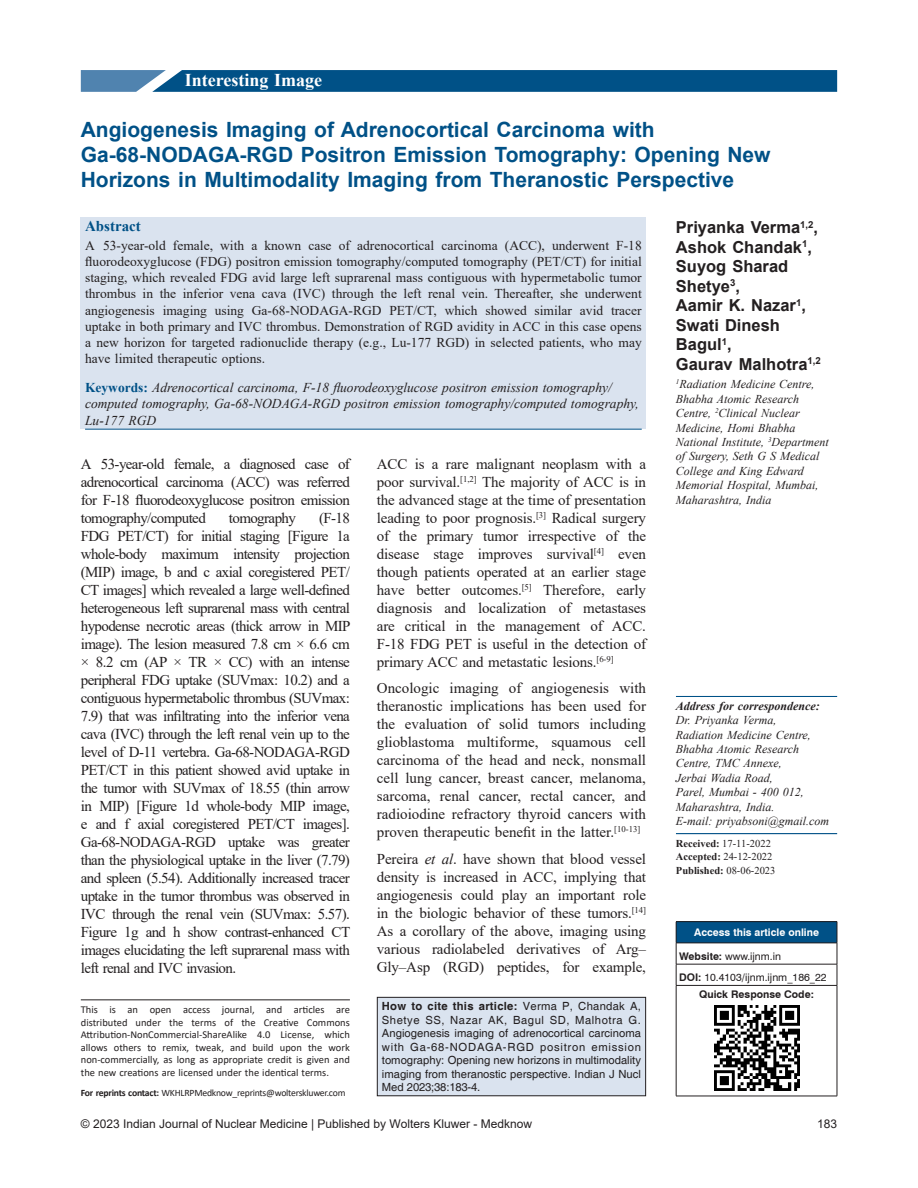
<style>
.page{position:relative;width:918px;height:1188px;background:#fff}
.page>*{position:absolute;margin:0;border:0;box-sizing:border-box;transform-origin:0 0}
.AT{font:700 21px/25.2px "Arial";color:#005187}
.AH{font:700 18px "Times New Roman";color:#fff}
.AU{font:700 16.5px/19.5px "Arial";color:#231f20}
.TX{font:15px/18px "Times New Roman";letter-spacing:-.01em;color:#231f20;text-align:justify}
.TX-2{font:15px "Times New Roman";letter-spacing:-.04em;color:#231f20}
.ABSH{font:700 15px "Times New Roman";color:#005187}
.ABS{font:13.5px/16.2px "Times New Roman";color:#231f20;text-align:justify}
.KWD{font:italic 13.5px/16.2px "Times New Roman";color:#231f20}
.AFF{font:italic 12px/14.4px "Times New Roman";color:#231f20}
.ADD{font:italic 12px/14.4px "Times New Roman";color:#231f20}
.t1{font:12px "Arial";color:#231f20}
.HTC{font:11.25px/13.5px "Helvetica";color:#231f20;text-align:justify}
.TX-3{font:10.5px/12.6px "Calibri";color:#231f20;text-align:justify}
.HIS{font:10.5px "Times New Roman";color:#231f20}
.DOI{font:10.5px "Swiss 721 BT";color:#231f20}
.ATAO{font:700 10.5px "Swiss 721 BT";color:#fff}
.HIS-2{font:700 10.5px "Times New Roman";color:#231f20}
.Website{font:10.5px "Swiss 721 BT";color:#231f20}
.QRC{font:700 10.5px "Swiss 721 BT";color:#231f20}
.TX-4{font:9.75px "Calibri";letter-spacing:-.025em;color:#231f20}
.s1{font-weight:700;font-style:normal;color:#005187}
.s2{font-weight:700}
.s3{font-style:italic}
.s4{font-weight:400}
</style>
<div class="page">
<hr style="left:676px;top:696px;width:161px;height:1px;background:#005187">
<hr style="left:676px;top:833px;width:161px;height:1px;background:#005187">
<div style="left:676px;top:922px;width:161px;height:21px;background:#005187"></div>
<hr style="left:676px;top:943px;width:161px;height:1px;background:#231f20">
<hr style="left:676px;top:964px;width:161px;height:1px;background:#231f20">
<hr style="left:676px;top:985px;width:161px;height:1px;background:#231f20">
<hr style="left:676px;top:921px;width:161px;height:1px;background:#231f20">
<svg style="left:676px;top:922px;width:1px;height:63px"></svg>
<svg style="left:837px;top:922px;width:1px;height:63px"></svg>
<hr style="left:676px;top:986px;width:1px;height:110px;background:#231f20">
<hr style="left:837px;top:986px;width:1px;height:110px;background:#231f20">
<hr style="left:676px;top:1096px;width:161px;height:1px;background:#231f20">
<img style="left:714px;top:1005px;width:85px;height:85px">
<div style="left:81px;top:217px;width:565px;height:212px;background:#dae3ef"></div>
<hr style="left:85px;top:429px;width:557px;height:1px;background:#005187">
<svg style="left:81px;top:70px;width:756px;height:22px;background:#0f5a8e"></svg>
<div style="left:377px;top:997px;width:269px;height:99px;background:#dae3ef"></div>
<div style="left:377px;top:997px;width:269px;height:99px;border:1px solid #231f20"></div>
<hr style="left:81px;top:999px;width:269px;height:1px;background:#231f20">
<p class="AH" style="left:185px;top:67px;width:139px">Interesting Image</p>
<p class="AT" style="left:81px;top:117px;width:691px">Angiogenesis Imaging of Adrenocortical Carcinoma with<br>Ga‑68‑NODAGA‑RGD Positron Emission Tomography: Opening New<br>Horizons in Multimodality Imaging from Theranostic Perspective</p>
<p class="ABSH" style="left:85px;top:216px;width:57px">Abstract</p>
<p class="ABS" style="left:85px;top:237px;width:558px">A 53‑year‑old female, with a known case of adrenocortical carcinoma (ACC), underwent F‑18 fluorodeoxyglucose (FDG) positron emission tomography/computed tomography (PET/CT) for initial staging, which revealed FDG avid large left suprarenal mass contiguous with hypermetabolic tumor thrombus in the inferior vena cava (IVC) through the left renal vein. Thereafter, she underwent angiogenesis imaging using Ga‑68‑NODAGA‑RGD PET/CT, which showed similar avid tracer uptake in both primary and IVC thrombus. Demonstration of RGD avidity in ACC in this case opens a new horizon for targeted radionuclide therapy (e.g., Lu‑177 RGD) in selected patients, who may have limited therapeutic options.</p>
<p class="KWD" style="left:85px;top:379px;width:555px"><span class="s1">Keywords:</span> Adrenocortical carcinoma, F‑18 fluorodeoxyglucose positron emission tomography/ computed tomography, Ga‑68‑NODAGA‑RGD positron emission tomography/computed tomography,<br>Lu‑177 RGD</p>
<p class="TX" style="left:81px;top:454px;width:271px">A 53‑year‑old female, a diagnosed case of adrenocortical carcinoma (ACC) was referred for F‑18 fluorodeoxyglucose positron emission tomography/computed</p>
<p class="TX" style="left:81px;top:508px;width:271px;text-indent:238px">(F‑18<br>FDG PET/CT) for initial staging [Figure 1a whole‑body maximum intensity projection (MIP) image, b and c axial coregistered PET/ CT images] which revealed a large well‑defined heterogeneous left suprarenal mass with central hypodense necrotic areas (thick arrow in MIP image). The lesion measured 7.8 cm × 6.6 cm × 8.2 cm (AP × TR × CC) with an intense peripheral FDG uptake (SUVmax: 10.2) and a contiguous hypermetabolic thrombus (SUVmax:<br>7.9) that was infiltrating into the inferior vena cava (IVC) through the left renal vein up to the level of D‑11 vertebra. Ga‑68‑NODAGA‑RGD PET/CT in this patient showed avid uptake in the tumor with SUVmax of 18.55 (thin arrow in MIP) [Figure 1d whole‑body MIP image, e and f axial coregistered PET/CT images].<br>Ga‑68‑NODAGA‑RGD uptake was greater than the physiological uptake in the liver (7.79) and spleen (5.54). Additionally increased tracer uptake in the tumor thrombus was observed in IVC through the renal vein (SUVmax: 5.57).<br>Figure 1g and h show contrast‑enhanced CT images elucidating the left suprarenal mass with left renal and IVC invasion.</p>
<p class="TX-2" style="left:229px;top:507px;width:69px">tomography</p>
<p class="TX-3" style="left:81px;top:1003px;width:271px">This is an open access journal, and articles are distributed under the terms of the Creative Commons Attribution‑NonCommercial‑ShareAlike 4.0 License, which allows others to remix, tweak, and build upon the work non‑commercially, as long as appropriate credit is given and the new creations are licensed under the identical terms.</p>
<p class="TX-4" style="left:81px;top:1086px;width:266px"><span class="s2">For reprints contact:</span> WKHLRPMedknow_reprints@wolterskluwer.com</p>
<p class="TX" style="left:377px;top:454px;width:271px">ACC is a rare malignant neoplasm with a poor survival.<sup>[1,2]</sup> The majority of ACC is in the advanced stage at the time of presentation leading to poor prognosis.<sup>[3]</sup> Radical surgery of the primary tumor irrespective of the disease stage improves survival<sup>[4]</sup> even though patients operated at an earlier stage have better outcomes.<sup>[5]</sup> Therefore, early diagnosis and localization of metastases are critical in the management of ACC.<br>F‑18 FDG PET is useful in the detection of primary ACC and metastatic lesions.<sup>[6‑9]</sup></p>
<p class="TX" style="left:377px;top:679px;width:271px">Oncologic imaging of angiogenesis with theranostic implications has been used for the evaluation of solid tumors including glioblastoma multiforme, squamous cell carcinoma of the head and neck, nonsmall cell lung cancer, breast cancer, melanoma, sarcoma, renal cancer, rectal cancer, and radioiodine refractory thyroid cancers with proven therapeutic benefit in the latter.<sup>[10‑13]</sup></p>
<p class="TX" style="left:377px;top:849px;width:271px">Pereira <span class="s3">et al</span>. have shown that blood vessel density is increased in ACC, implying that angiogenesis could play an important role in the biologic behavior of these tumors.<sup>[14] </sup>As a corollary of the above, imaging using various radiolabeled derivatives of Arg– Gly–Asp (RGD) peptides, for example,</p>
<p class="HTC" style="left:382px;top:1000px;width:261px"><span class="s2">How to cite this article:</span> Verma P, Chandak A, Shetye SS, Nazar AK, Bagul SD, Malhotra G.<br>Angiogenesis imaging of adrenocortical carcinoma with Ga‑68‑NODAGA‑RGD positron emission tomography: Opening new horizons in multimodality imaging from theranostic perspective. Indian J Nucl Med 2023;38:183-4.</p>
<p class="AU" style="left:676px;top:218px;width:146px">Priyanka Verma<sup>1,2</sup>,<br>Ashok Chandak<sup>1</sup>,<br>Suyog Sharad<br>Shetye<sup>3</sup>,<br>Aamir K. Nazar<sup>1</sup>,<br>Swati Dinesh<br>Bagul<sup>1</sup>,<br>Gaurav Malhotra<sup>1,2</sup></p>
<p class="AFF" style="left:676px;top:377px;width:154px"><sup>1</sup>Radiation Medicine Centre,<br>Bhabha Atomic Research<br>Centre, <sup>2</sup>Clinical Nuclear<br>Medicine, Homi Bhabha<br>National Institute, <sup>3</sup>Department of Surgery, Seth G S Medical<br>College and King Edward<br>Memorial Hospital, Mumbai,<br>Maharashtra, India</p>
<p class="ADD" style="left:676px;top:698px;width:155px"><span class="s2">Address for correspondence:<br></span>Dr. Priyanka Verma,<br>Radiation Medicine Centre,<br>Bhabha Atomic Research<br>Centre, TMC Annexe,<br>Jerbai Wadia Road,<br>Parel, Mumbai ‑ 400 012,<br>Maharashtra, India.<br>E‑mail: priyabsoni@gmail.com</p>
<p class="HIS" style="left:676px;top:836px;width:96px"><span class="s2">Received:</span> 17‑11‑2022</p>
<p class="HIS" style="left:676px;top:850px;width:98px"><span class="s2">Accepted:</span> 24‑12‑2022</p>
<p class="HIS-2" style="left:676px;top:863px;width:101px">Published: <span class="s4">08-06-2023</span></p>
<p class="ATAO" style="left:694px;top:926px;width:126px">Access this article online</p>
<p class="Website" style="left:679px;top:949px;width:104px"><span class="s2">Website:</span> www.ijnm.in</p>
<p class="DOI" style="left:679px;top:971px;width:149px"><span class="s2">DOI:</span> 10.4103/ijnm.ijnm_186_22</p>
<p class="QRC" style="left:699px;top:988px;width:116px">Quick Response Code:</p>
<p class="t1" style="left:81px;top:1116px;width:453px">© 2023 Indian Journal of Nuclear Medicine | Published by Wolters Kluwer - Medknow</p>
<p class="t1" style="left:817px;top:1116px;width:22px">183</p>
</div>
